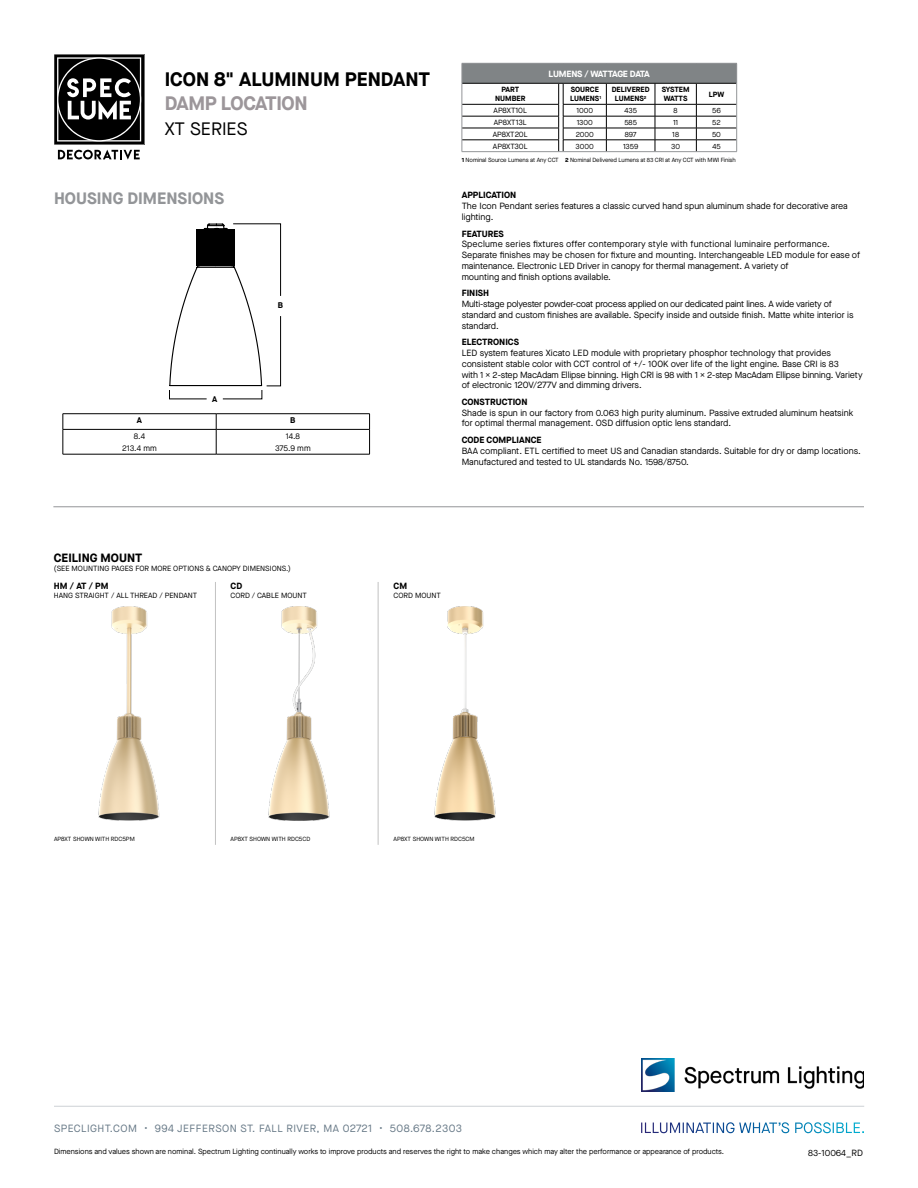
<style>
.page{position:relative;width:918px;height:1188px;background:#fff}
.page>*{position:absolute;margin:0;border:0;box-sizing:border-box;transform-origin:0 0}
.t1{font:700 19.5px "Maison Neue";color:#000}
.t2{font:700 19.5px "Maison Neue";letter-spacing:-.02em;color:#9c969a}
.t3{font:18px "Maison Neue";color:#000}
.t4{font:700 16.5px "Maison Neue";color:#939598}
.t5{font:700 12px "Maison Neue";color:#000}
.t6{font:10.5px "Maison Neue";letter-spacing:.045em;color:#667886}
.t7{font:9px/10.8px "Maison Neue";color:#000}
.t8{font:9px/10.8px "Maison Neue";letter-spacing:-.02em;color:#000}
.t9{font:700 9px "Maison Neue";color:#000}
.t10{font:700 9px "Maison Neue";letter-spacing:-.04em;color:#fff}
.t11{font:8.25px/12px "Maison Neue";color:#000;text-align:center}
.t12{font:700 8.25px "Maison Neue";color:#000}
.t13{font:7.5px "Maison Neue";color:#000}
.t14{font:700 7.5px/9px "Maison Neue";color:#000;text-align:center}
.t15{font:700 7.5px/9px "Maison Neue";letter-spacing:-.02em;color:#000}
.t16{font:6px "Maison Neue";letter-spacing:-.01em;color:#000}
.s1{font-weight:700}
</style>
<div class="page">
<svg style="left:54px;top:54px;width:90px;height:106px"></svg>
<hr style="left:53px;top:506px;width:811px;height:1px;background:#939598">
<svg style="left:641px;top:1122px;width:203px;height:11px"></svg>
<img style="left:641px;top:1058px;width:223px;height:34px">
<hr style="left:54px;top:1106px;width:810px;height:1px;background:#cdd2d6">
<div style="left:462px;top:63px;width:275px;height:20px;background:#808486"></div>
<hr style="left:462px;top:83px;width:97px;height:1px;background:#000">
<hr style="left:563px;top:83px;width:43px;height:1px;background:#000">
<hr style="left:606px;top:83px;width:49px;height:1px;background:#000">
<hr style="left:655px;top:83px;width:41px;height:1px;background:#000">
<hr style="left:696px;top:83px;width:41px;height:1px;background:#000">
<hr style="left:462px;top:104px;width:97px;height:1px;background:#000">
<hr style="left:563px;top:104px;width:43px;height:1px;background:#000">
<hr style="left:606px;top:104px;width:49px;height:1px;background:#000">
<hr style="left:655px;top:104px;width:41px;height:1px;background:#000">
<hr style="left:696px;top:104px;width:41px;height:1px;background:#000">
<hr style="left:462px;top:116px;width:97px;height:1px;background:#000">
<hr style="left:563px;top:116px;width:43px;height:1px;background:#000">
<hr style="left:606px;top:116px;width:49px;height:1px;background:#000">
<hr style="left:655px;top:116px;width:41px;height:1px;background:#000">
<hr style="left:696px;top:116px;width:41px;height:1px;background:#000">
<hr style="left:462px;top:128px;width:97px;height:1px;background:#000">
<hr style="left:563px;top:128px;width:43px;height:1px;background:#000">
<hr style="left:606px;top:128px;width:49px;height:1px;background:#000">
<hr style="left:655px;top:128px;width:41px;height:1px;background:#000">
<hr style="left:696px;top:128px;width:41px;height:1px;background:#000">
<hr style="left:462px;top:140px;width:97px;height:1px;background:#000">
<hr style="left:563px;top:140px;width:43px;height:1px;background:#000">
<hr style="left:606px;top:140px;width:49px;height:1px;background:#000">
<svg style="left:606px;top:83px;width:1px;height:68px"></svg>
<hr style="left:655px;top:140px;width:41px;height:1px;background:#000">
<svg style="left:655px;top:83px;width:1px;height:68px"></svg>
<hr style="left:696px;top:140px;width:41px;height:1px;background:#000">
<svg style="left:696px;top:83px;width:1px;height:68px"></svg>
<hr style="left:462px;top:151px;width:97px;height:1px;background:#939598">
<svg style="left:558px;top:83px;width:6px;height:69px"></svg>
<hr style="left:563px;top:151px;width:43px;height:1px;background:#939598">
<hr style="left:606px;top:151px;width:49px;height:1px;background:#939598">
<hr style="left:655px;top:151px;width:41px;height:1px;background:#939598">
<hr style="left:696px;top:151px;width:41px;height:1px;background:#939598">
<svg style="left:736px;top:64px;width:1px;height:87px"></svg>
<hr style="left:462px;top:63px;width:97px;height:1px;background:#939598">
<svg style="left:462px;top:83px;width:1px;height:68px"></svg>
<hr style="left:563px;top:63px;width:43px;height:1px;background:#939598">
<hr style="left:606px;top:63px;width:49px;height:1px;background:#939598">
<hr style="left:655px;top:63px;width:41px;height:1px;background:#939598">
<hr style="left:696px;top:63px;width:41px;height:1px;background:#939598">
<hr style="left:215px;top:582px;width:1px;height:263px;background:#000">
<hr style="left:378px;top:582px;width:1px;height:263px;background:#000">
<img style="left:268px;top:606px;width:62px;height:215px">
<img style="left:434px;top:606px;width:62px;height:215px">
<img style="left:98px;top:606px;width:62px;height:215px">
<hr style="left:63px;top:413px;width:153px;height:1px;background:#000">
<hr style="left:216px;top:413px;width:154px;height:1px;background:#000">
<hr style="left:63px;top:429px;width:153px;height:1px;background:#000">
<svg style="left:63px;top:414px;width:1px;height:40px"></svg>
<hr style="left:216px;top:429px;width:154px;height:1px;background:#000">
<svg style="left:216px;top:414px;width:1px;height:40px"></svg>
<svg style="left:369px;top:414px;width:1px;height:40px"></svg>
<hr style="left:63px;top:454px;width:153px;height:1px;background:#000">
<hr style="left:216px;top:454px;width:154px;height:1px;background:#000">
<svg style="left:169px;top:223px;width:112px;height:176px"></svg>
<h1 class="t1" style="left:165px;top:65px;width:267px">ICON 8" ALUMINUM PENDANT</h1>
<h1 class="t2" style="left:165px;top:89px;width:144px">DAMP LOCATION</h1>
<h2 class="t3" style="left:165px;top:117px;width:84px">XT SERIES</h2>
<h3 class="t4" style="left:54px;top:187px;width:172px">HOUSING DIMENSIONS</h3>
<p class="t12" style="left:212px;top:394px;width:7px">A</p>
<p class="t12" style="left:278px;top:299px;width:7px">B</p>
<p class="t12" style="left:137px;top:414px;width:7px">A</p>
<p class="t12" style="left:290px;top:414px;width:7px">B</p>
<p class="t11" style="left:122px;top:430px;width:36px">8.4<br>213.4 mm</p>
<p class="t11" style="left:275px;top:430px;width:37px">14.8<br>375.9 mm</p>
<p class="t10" style="left:549px;top:67px;width:103px">LUMENS / WATTAGE DATA</p>
<p class="t14" style="left:495px;top:85px;width:32px">PART<br>NUMBER</p>
<p class="t14" style="left:570px;top:85px;width:32px;text-align:left">SOURCE<br>LUMENS<sup>1</sup></p>
<p class="t14" style="left:612px;top:85px;width:40px">DELIVERED<br>LUMENS<sup>2</sup></p>
<p class="t15" style="left:662px;top:85px;width:29px">SYSTEM<br>WATTS</p>
<p class="t14" style="left:709px;top:89px;width:17px">LPW</p>
<p class="t13" style="left:494px;top:105px;width:35px">AP8XT10L</p>
<p class="t13" style="left:576px;top:105px;width:18px">1000</p>
<p class="t13" style="left:624px;top:105px;width:14px">435</p>
<p class="t13" style="left:674px;top:105px;width:6px">8</p>
<p class="t13" style="left:712px;top:105px;width:10px">56</p>
<p class="t13" style="left:494px;top:117px;width:34px">AP8XT13L</p>
<p class="t13" style="left:577px;top:117px;width:18px">1300</p>
<p class="t13" style="left:624px;top:117px;width:14px">585</p>
<p class="t13" style="left:673px;top:117px;width:7px">11</p>
<p class="t13" style="left:712px;top:117px;width:10px">52</p>
<p class="t13" style="left:493px;top:129px;width:36px">AP8XT20L</p>
<p class="t13" style="left:576px;top:129px;width:20px">2000</p>
<p class="t13" style="left:625px;top:129px;width:13px">897</p>
<p class="t13" style="left:672px;top:129px;width:8px">18</p>
<p class="t13" style="left:712px;top:129px;width:10px">50</p>
<p class="t13" style="left:493px;top:141px;width:36px">AP8XT30L</p>
<p class="t13" style="left:576px;top:141px;width:20px">3000</p>
<p class="t13" style="left:623px;top:141px;width:17px">1359</p>
<p class="t13" style="left:671px;top:141px;width:10px">30</p>
<p class="t13" style="left:712px;top:141px;width:10px">45</p>
<p class="t16" style="left:462px;top:156px;width:276px"><span class="s1">1</span> Nominal Source Lumens at Any CCT <span class="s1">2</span> Nominal Delivered Lumens at 83 CRI at Any CCT with MWI Finish</p>
<p class="t9" style="left:462px;top:189px;width:56px">APPLICATION</p>
<p class="t7" style="left:462px;top:201px;width:388px">The Icon Pendant series features a classic curved hand spun aluminum shade for decorative area lighting.</p>
<p class="t9" style="left:462px;top:227px;width:44px">FEATURES</p>
<p class="t7" style="left:462px;top:239px;width:400px">Speclume series fixtures offer contemporary style with functional luminaire performance.<br>Separate finishes may be chosen for fixture and mounting. Interchangeable LED module for ease of maintenance. Electronic LED Driver in canopy for thermal management. A variety of<br>mounting and finish options available.</p>
<p class="t9" style="left:462px;top:287px;width:29px">FINISH</p>
<p class="t8" style="left:462px;top:298px;width:393px">Multi-stage polyester powder-coat process applied on our dedicated paint lines. A wide variety of standard and custom finishes are available. Specify inside and outside finish. Matte white interior is standard.</p>
<p class="t9" style="left:462px;top:336px;width:59px">ELECTRONICS</p>
<p class="t7" style="left:462px;top:347px;width:402px">LED system features Xicato LED module with proprietary phosphor technology that provides consistent stable color with CCT control of +/- 100K over life of the light engine. Base CRI is 83<br>with 1 x 2-step MacAdam Ellipse binning. High CRI is 98 with 1 x 2-step MacAdam Ellipse binning. Variety of electronic 120V/277V and dimming drivers.</p>
<p class="t9" style="left:462px;top:395px;width:67px">CONSTRUCTION</p>
<p class="t7" style="left:462px;top:407px;width:393px">Shade is spun in our factory from 0.063 high purity aluminum. Passive extruded aluminum heatsink for optimal thermal management. OSD diffusion optic lens standard.</p>
<p class="t9" style="left:462px;top:433px;width:81px">CODE COMPLIANCE</p>
<p class="t7" style="left:462px;top:445px;width:401px">BAA compliant. ETL certified to meet US and Canadian standards. Suitable for dry or damp locations.<br>Manufactured and tested to UL standards No. 1598/8750.</p>
<h3 class="t5" style="left:54px;top:549px;width:90px">CEILING MOUNT</h3>
<p class="t13" style="left:54px;top:563px;width:238px">(SEE MOUNTING PAGES FOR MORE OPTIONS &amp; CANOPY DIMENSIONS.)</p>
<p class="t9" style="left:54px;top:580px;width:56px">HM / AT / PM</p>
<p class="t13" style="left:54px;top:591px;width:145px">HANG STRAIGHT / ALL THREAD / PENDANT</p>
<p class="t9" style="left:230px;top:579px;width:13px">CD</p>
<p class="t13" style="left:230px;top:590px;width:78px">CORD / CABLE MOUNT</p>
<p class="t9" style="left:394px;top:579px;width:15px">CM</p>
<p class="t13" style="left:394px;top:590px;width:49px">CORD MOUNT</p>
<p class="t16" style="left:54px;top:835px;width:82px">AP8XT SHOWN WITH RDC5PM</p>
<p class="t16" style="left:230px;top:835px;width:81px">AP8XT SHOWN WITH RDC5CD</p>
<p class="t16" style="left:394px;top:835px;width:82px">AP8XT SHOWN WITH RDC5CM</p>
<p class="t6" style="left:54px;top:1121px;width:410px">SPECLIGHT.COM • 994 JEFFERSON ST. FALL RIVER, MA 02721 • 508.678.2303</p>
<p class="t13" style="left:54px;top:1146px;width:672px">Dimensions and values shown are nominal. Spectrum Lighting continually works to improve products and reserves the right to make changes which may alter the performance or appearance of products.</p>
<p class="t7" style="left:808px;top:1147px;width:56px">83-10064_RD</p>
</div>
